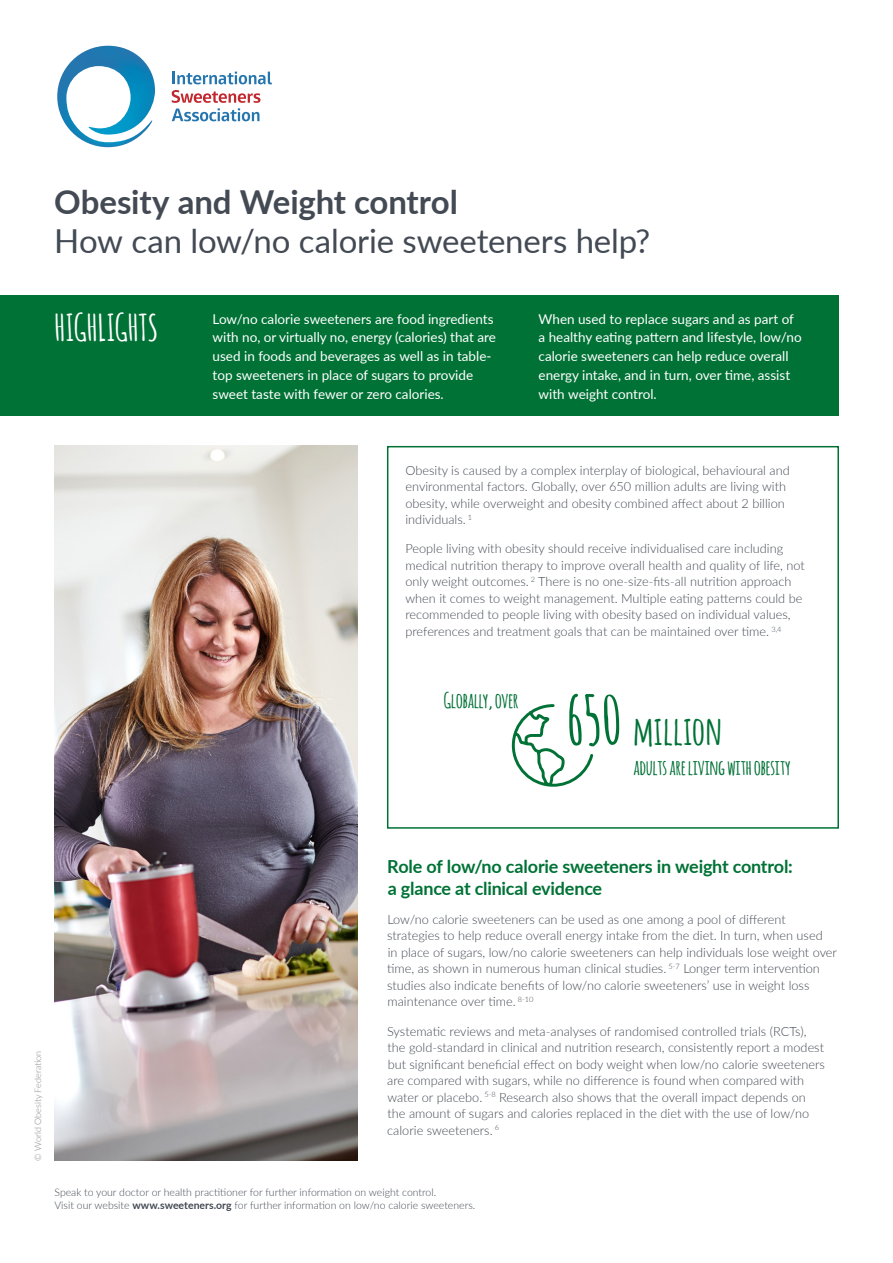
<style>
.page{position:relative;width:893px;height:1263px;background:#fff}
.page>*{position:absolute;margin:0;border:0;box-sizing:border-box;transform-origin:0 0}
.t1{font:700 39px "Amatic SC";letter-spacing:-.01em;color:#007236}
.t2{font:700 36px "Amatic SC";letter-spacing:-.02em;color:#fff}
.t3{font:33px "Lato";letter-spacing:-.005em;color:#434a54}
.t4{font:700 33px "Lato";letter-spacing:-.005em;color:#434a54}
.t5{font:700 21px "Amatic";color:#007236}
.t6{font:700 18px/21.6px "Lato";letter-spacing:-.01em;color:#007236}
.t7{font:13.5px/18.8px "Lato";color:#fff}
.t8{font:300 12.75px/16.5px "Lato";color:#434a54}
.t9{font:300 10.5px/12.6px "Lato";color:#434a54}
.t10{font:300 9px "Lato";color:#878787}
.s1{font-size:66.3px}
.s2{font-weight:700}
</style>
<div class="page">
<svg style="left:57px;top:46px;width:98px;height:101px"></svg>
<svg style="left:172px;top:72px;width:100px;height:12px"></svg>
<svg style="left:172px;top:90px;width:88px;height:31px"></svg>
<div style="left:0;top:296px;width:839px;height:120px;background:#007236"></div>
<img style="left:54px;top:446px;width:303px;height:715px">
<div style="left:387px;top:446px;width:452px;height:383px;border:2px solid #007236"></div>
<svg style="left:511px;top:704px;width:83px;height:83px"></svg>
<h3 class="t4" style="left:54px;top:177px;width:405px">Obesity and Weight control</h3>
<h3 class="t3" style="left:54px;top:218px;width:598px">How can low/no calorie sweeteners help?</h3>
<h2 class="t2" style="left:54px;top:300px;width:106px">HIGHLIGHTS</h2>
<p class="t7" style="left:213px;top:309px;width:285px">Low/no calorie sweeteners are food ingredients with no, or virtually no, energy (calories) that are used in foods and beverages as well as in table&shy;top sweeteners in place of sugars to provide sweet taste with fewer or zero calories.</p>
<p class="t7" style="left:539px;top:309px;width:265px">When used to replace sugars and as part of a healthy eating pattern and lifestyle, low/no calorie sweeteners can help reduce overall energy intake, and in turn, over time, assist with weight control.</p>
<p class="t8" style="left:405px;top:461px;width:386px">Obesity is caused by a complex interplay of biological, behavioural and environmental factors. Globally, over 650 million adults are living with obesity, while overweight and obesity combined affect about 2 billion individuals. <sup>1</sup></p>
<p class="t8" style="left:405px;top:540px;width:401px">People living with obesity should receive individualised care including medical nutrition therapy to improve overall health and quality of life, not only weight outcomes. <sup>2</sup> There is no one-size-fits-all nutrition approach when it comes to weight management. Multiple eating patterns could be recommended to people living with obesity based on individual values, preferences and treatment goals that can be maintained over time. <sup>3,4</sup></p>
<h3 class="t5" style="left:444px;top:685px;width:76px">GLOBALLY, OVER</h3>
<h1 class="t1" style="left:566px;top:701px;width:159px"><span class="s1">650</span> million</h1>
<h3 class="t5" style="left:633px;top:752px;width:158px">ADULTS ARE LIVING WITH OBESITY</h3>
<p class="t10" style="left:32px;top:1161px;width:112px;rotate:-90deg">© World Obesity Federation</p>
<h3 class="t6" style="left:387px;top:855px;width:407px">Role of low/no calorie sweeteners in weight control: a glance at clinical evidence</h3>
<p class="t8" style="left:387px;top:910px;width:451px">Low/no calorie sweeteners can be used as one among a pool of different strategies to help reduce overall energy intake from the diet. In turn, when used<br>in place of sugars, low/no calorie sweeteners can help individuals lose weight over time, as shown in numerous human clinical studies. <sup>5-7</sup> Longer term intervention studies also indicate benefits of low/no calorie sweeteners’ use in weight loss maintenance over time. <sup>8-10</sup></p>
<p class="t8" style="left:387px;top:1022px;width:439px">Systematic reviews and meta-analyses of randomised controlled trials (RCTs), the gold-standard in clinical and nutrition research, consistently report a modest but significant beneficial effect on body weight when low/no calorie sweeteners are compared with sugars, while no difference is found when compared with water or placebo. <sup>5-8</sup> Research also shows that the overall impact depends on the amount of sugars and calories replaced in the diet with the use of low/no calorie sweeteners. <sup>6</sup></p>
<p class="t9" style="left:54px;top:1186px;width:422px">Speak to your doctor or health practitioner for further information on weight control.<br>Visit our website <span class="s2">www.sweeteners.org</span> for further information on low/no calorie sweeteners.</p>
</div>
